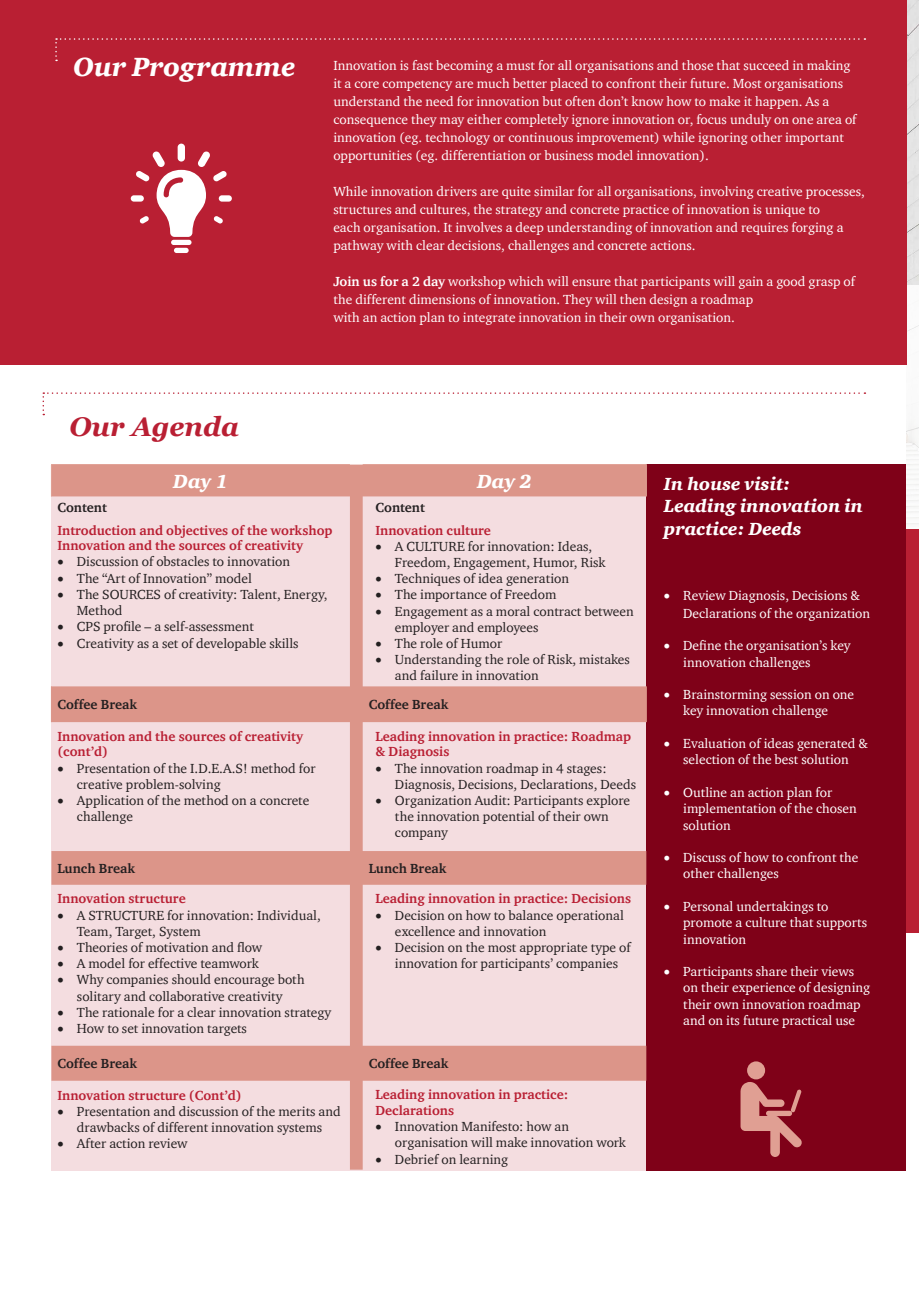
<style>
.page{position:relative;width:919px;height:1289px;background:#fff}
.page>*{position:absolute;margin:0;border:0;box-sizing:border-box;transform-origin:0 0}
.t1{font:italic 900 27px "ITC Charter Com";color:#fff}
.t2{font:italic 700 27px "Georgia";color:#b91f33}
.t3{font:italic 900 19.5px "ITC Charter Com";letter-spacing:.005em;color:#fff}
.t4{font:italic 900 18px/22.5px "ITC Charter Com";color:#fff}
.t5{font:13.5px/16.5px "ITC Charter Com";color:#fff}
.t6{font:13.5px/16.2px "ITC Charter Com";color:#231f20}
.t7{font:700 13.5px/15.8px "ITC Charter Com";color:#b91f33}
.t8{font:700 13.5px "ITC Charter Com";color:#231f20}
.s1{font-weight:700}
</style>
<div class="page">
<img style="left:906px;top:0;width:12px;height:285px">
<svg style="left:43px;top:392px;width:822px;height:23px"></svg>
<div style="left:0;top:0;width:906px;height:364px;background:#b91f33"></div>
<svg style="left:55px;top:38px;width:810px;height:23px"></svg>
<div style="left:646px;top:464px;width:260px;height:706px;background:#7f0118"></div>
<div style="left:906px;top:529px;width:12px;height:403px;background:#b91f33"></div>
<svg style="left:51px;top:464px;width:595px;height:705px;background:#eecdcd"></svg>
<hr style="left:51px;top:686px;width:1px;height:36px;background:#dc9589">
<hr style="left:646px;top:686px;width:1px;height:36px;background:#dc9589">
<hr style="left:51px;top:464px;width:299px;height:1px;background:#e09f93">
<hr style="left:51px;top:465px;width:1px;height:31px;background:#e09f93">
<hr style="left:362px;top:464px;width:284px;height:1px;background:#e09f93">
<hr style="left:645px;top:465px;width:1px;height:31px;background:#e09f93">
<div style="left:747px;top:1061px;width:18px;height:18px;background:#e09f93;border-radius:50%"></div>
<svg style="left:740px;top:1082px;width:62px;height:74px"></svg>
<div style="left:178px;top:144px;width:7px;height:17px;background:#fff;border-radius:4px"></div>
<div style="left:131px;top:195px;width:13px;height:7px;background:#fff;border-radius:3px"></div>
<div style="left:174px;top:248px;width:15px;height:5px;background:#fff;border-radius:3px"></div>
<div style="left:171px;top:240px;width:20px;height:5px;background:#fff;border-radius:3px"></div>
<svg style="left:135px;top:151px;width:92px;height:86px"></svg>
<div style="left:219px;top:195px;width:13px;height:7px;background:#fff;border-radius:3px"></div>
<p class="t1" style="left:73px;top:51px;width:224px">Our Programme</p>
<p class="t5" style="left:333px;top:56px;width:524px;line-height:18px">Innovation is fast becoming a must for all organisations and those that succeed in making it a core competency are much better placed to confront their future. Most organisations understand the need for innovation but often don’t know how to make it happen. As a consequence they may either completely ignore innovation or, focus unduly on one area of innovation (eg. technology or continuous improvement) while ignoring other important opportunities (eg. differentiation or business model innovation).</p>
<p class="t5" style="left:333px;top:182px;width:533px;line-height:18px">While innovation drivers are quite similar for all organisations, involving creative processes, structures and cultures, the strategy and concrete practice of innovation is unique to<br>each organisation. It involves a deep understanding of innovation and requires forging a pathway with clear decisions, challenges and concrete actions.</p>
<p class="t5" style="left:333px;top:272px;width:523px;line-height:18px"><span class="s1">Join us for a 2 day</span> workshop which will ensure that participants will gain a good grasp of the different dimensions of innovation. They will then design a roadmap</p>
<p class="t5" style="left:333px;top:309px;width:403px">with an action plan to integrate innovation in their own organisation.</p>
<p class="t2" style="left:69px;top:409px;width:171px">Our Agenda</p>
<p class="t3" style="left:173px;top:469px;width:56px">Day 1</p>
<p class="t3" style="left:477px;top:469px;width:56px">Day 2</p>
<p class="t8" style="left:57px;top:499px;width:51px">Content</p>
<p class="t8" style="left:375px;top:499px;width:51px">Content</p>
<p class="t7" style="left:57px;top:522px;width:276px">Introduction and objectives of the workshop</p>
<p class="t7" style="left:57px;top:537px;width:247px">Innovation and the sources of creativity</p>
<p class="t6" style="left:57px;top:553px;width:234px">• Discussion of obstacles to innovation</p>
<p class="t6" style="left:57px;top:570px;width:196px">• The “Art of Innovation” model</p>
<p class="t6" style="left:77px;top:586px;width:252px;text-indent:-20px">• The SOURCES of creativity: Talent, Energy,<br>Method</p>
<p class="t6" style="left:57px;top:618px;width:198px">• CPS profile – a self-assessment</p>
<p class="t6" style="left:57px;top:634px;width:243px">• Creativity as a set of developable skills</p>
<p class="t7" style="left:375px;top:522px;width:117px">Innovation culture</p>
<p class="t6" style="left:395px;top:538px;width:212px;text-indent:-20px">• A CULTURE for innovation: Ideas,<br>Freedom, Engagement, Humor, Risk</p>
<p class="t6" style="left:375px;top:570px;width:195px">• Techniques of idea generation</p>
<p class="t6" style="left:375px;top:586px;width:182px">• The importance of Freedom</p>
<p class="t6" style="left:395px;top:602px;width:240px;text-indent:-20px">• Engagement as a moral contract between employer and employees</p>
<p class="t6" style="left:375px;top:635px;width:128px">• The role of Humor</p>
<p class="t6" style="left:395px;top:651px;width:236px;text-indent:-20px">• Understanding the role of Risk, mistakes and failure in innovation</p>
<p class="t8" style="left:57px;top:696px;width:81px">Coffee Break</p>
<p class="t8" style="left:368px;top:696px;width:81px">Coffee Break</p>
<p class="t7" style="left:57px;top:728px;width:247px">Innovation and the sources of creativity (cont’d)</p>
<p class="t6" style="left:77px;top:759px;width:240px;text-indent:-20px">• Presentation of the I.D.E.A.S! method for creative problem-solving</p>
<p class="t6" style="left:77px;top:792px;width:234px;text-indent:-20px">• Application of the method on a concrete challenge</p>
<p class="t7" style="left:375px;top:728px;width:257px">Leading innovation in practice: Roadmap &amp; Diagnosis</p>
<p class="t6" style="left:395px;top:759px;width:243px;text-indent:-20px">• The innovation roadmap in 4 stages:<br>Diagnosis, Decisions, Declarations, Deeds</p>
<p class="t6" style="left:395px;top:792px;width:237px;text-indent:-20px">• Organization Audit: Participants explore the innovation potential of their own company</p>
<p class="t8" style="left:57px;top:860px;width:79px">Lunch Break</p>
<p class="t8" style="left:368px;top:860px;width:79px">Lunch Break</p>
<p class="t7" style="left:57px;top:890px;width:130px">Innovation structure</p>
<p class="t6" style="left:77px;top:906px;width:245px;text-indent:-20px">• A STRUCTURE for innovation: Individual,<br>Team, Target, System</p>
<p class="t6" style="left:57px;top:939px;width:206px">• Theories of motivation and flow</p>
<p class="t6" style="left:57px;top:955px;width:203px">• A model for effective teamwork</p>
<p class="t6" style="left:57px;top:971px;width:249px;text-align:center">• Why companies should encourage both solitary and collaborative creativity</p>
<p class="t6" style="left:57px;top:1003px;width:275px">• The rationale for a clear innovation strategy</p>
<p class="t6" style="left:57px;top:1020px;width:191px">• How to set innovation targets</p>
<p class="t7" style="left:375px;top:890px;width:257px">Leading innovation in practice: Decisions</p>
<p class="t6" style="left:395px;top:906px;width:230px;text-indent:-20px">• Decision on how to balance operational excellence and innovation</p>
<p class="t6" style="left:375px;top:939px;width:257px;text-align:center">• Decision on the most appropriate type of innovation for participants’ companies</p>
<p class="t8" style="left:57px;top:1055px;width:81px">Coffee Break</p>
<p class="t8" style="left:368px;top:1055px;width:81px">Coffee Break</p>
<p class="t7" style="left:57px;top:1086px;width:186px">Innovation structure (Cont’d)</p>
<p class="t6" style="left:57px;top:1102px;width:285px;text-align:center">• Presentation and discussion of the merits and drawbacks of different innovation systems</p>
<p class="t6" style="left:57px;top:1135px;width:132px">• After action review</p>
<p class="t7" style="left:375px;top:1086px;width:194px">Leading innovation in practice:<br>Declarations</p>
<p class="t6" style="left:395px;top:1118px;width:232px;text-indent:-20px">• Innovation Manifesto: how an organisation will make innovation work</p>
<p class="t6" style="left:375px;top:1150px;width:134px">• Debrief on learning</p>
<p class="t4" style="left:663px;top:472px;width:128px">In house visit:</p>
<p class="t4" style="left:663px;top:494px;width:201px">Leading innovation in practice: Deeds</p>
<p class="t5" style="left:683px;top:586px;width:188px;line-height:18px;text-indent:-20px">• Review Diagnosis, Decisions &amp;<br>Declarations of the organization</p>
<p class="t5" style="left:683px;top:637px;width:169px;text-indent:-20px">• Define the organisation’s key innovation challenges</p>
<p class="t5" style="left:663px;top:686px;width:192px;text-align:center">• Brainstorming session on one key innovation challenge</p>
<p class="t5" style="left:663px;top:734px;width:206px;text-align:center">• Evaluation of ideas generated &amp; selection of the best solution</p>
<p class="t5" style="left:683px;top:783px;width:175px;text-indent:-20px">• Outline an action plan for implementation of the chosen solution</p>
<p class="t5" style="left:683px;top:848px;width:177px;text-indent:-20px">• Discuss of how to confront the other challenges</p>
<p class="t5" style="left:683px;top:897px;width:185px;text-indent:-20px">• Personal undertakings to promote a culture that supports innovation</p>
<p class="t5" style="left:683px;top:962px;width:188px;text-indent:-20px">• Participants share their views on their experience of designing their own innovation roadmap and on its future practical use</p>
</div>
